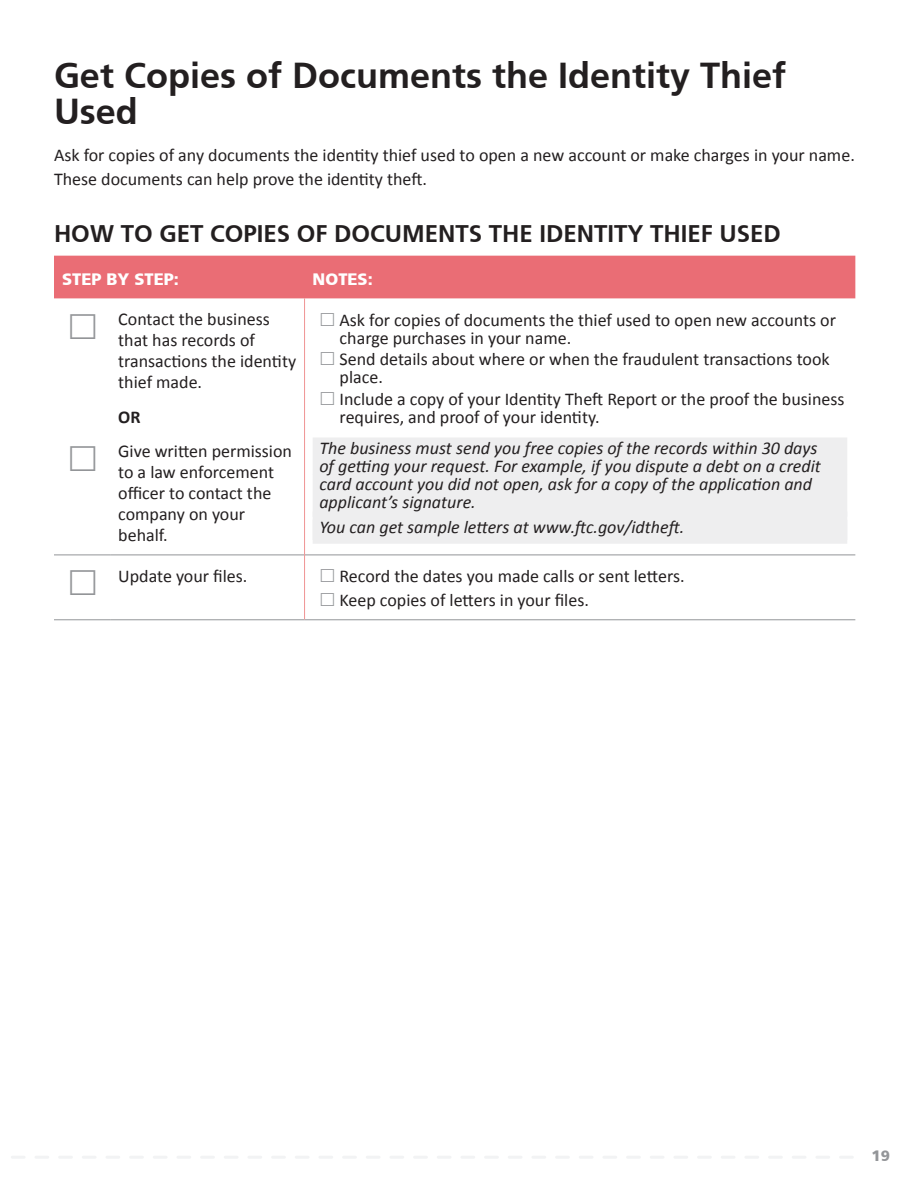
<style>
.page{position:relative;width:918px;height:1188px;background:#fff}
.page>*{position:absolute;margin:0;border:0;box-sizing:border-box;transform-origin:0 0}
.Title2{font:700 36px/36px "Frutiger";color:#231f20}
.Title3{font:700 24px "Frutiger";color:#231f20}
.Table_Mini-check{font:18px/18px "Calibri";color:#231f20}
._5line_TableNote2_co{font:italic 18px/18px "Calibri";color:#231f20}
.Table_Body{font:18px/21px "Calibri";color:#231f20}
.body{font:18px/24px "Calibri";color:#231f20}
.TableNotes_2{font:italic 18px "Calibri";color:#231f20}
.Table_Body-2{font:700 18px "Calibri";color:#231f20}
.Table_Header{font:16.5px "Frutiger B Lack";color:#fff}
.t1{font:15px "Frutiger B Lack";color:#939598}
</style>
<div class="page">
<svg style="left:12px;top:1156px;width:840px;height:2px"></svg>
<div style="left:54px;top:256px;width:801px;height:42px;background:#ea6d75"></div>
<hr style="left:54px;top:555px;width:56px;height:1px;background:#939598">
<hr style="left:110px;top:555px;width:194px;height:1px;background:#939598">
<hr style="left:305px;top:555px;width:550px;height:1px;background:#939598">
<hr style="left:54px;top:619px;width:56px;height:1px;background:#939598">
<hr style="left:110px;top:619px;width:195px;height:1px;background:#939598">
<hr style="left:305px;top:619px;width:550px;height:1px;background:#939598">
<hr style="left:304px;top:298px;width:1px;height:257px;background:#f09494">
<hr style="left:304px;top:555px;width:1px;height:64px;background:#f09494">
<div style="left:313px;top:437px;width:534px;height:38px;background:#eeeeef"></div>
<div style="left:313px;top:475px;width:534px;height:42px;background:#eeeeef"></div>
<div style="left:313px;top:511px;width:534px;height:29px;background:#eeeeef"></div>
<div style="left:313px;top:520px;width:534px;height:24px;background:#eeeeef"></div>
<p class="Title2" style="left:54px;top:57px;width:734px">Get Copies of Documents the Identity Thief<br>Used</p>
<p class="body" style="left:54px;top:143px;width:802px">Ask for copies of any documents the identity thief used to open a new account or make charges in your name.<br>These documents can help prove the identity theft.</p>
<p class="Title3" style="left:54px;top:220px;width:728px">HOW TO GET COPIES OF DOCUMENTS THE IDENTITY THIEF USED</p>
<p class="Table_Header" style="left:62px;top:269px;width:118px">STEP BY STEP:</p>
<p class="Table_Header" style="left:313px;top:269px;width:62px">NOTES:</p>
<p class="Table_Body" style="left:118px;top:309px;width:179px">Contact the business that has records of transactions the identity thief made.</p>
<p class="Table_Body-2" style="left:118px;top:405px;width:24px">OR</p>
<p class="Table_Body" style="left:118px;top:441px;width:175px">Give written permission to a law enforcement officer to contact the company on your behalf.</p>
<p class="Table_Mini-check" style="left:340px;top:311px;width:498px">Ask for copies of documents the thief used to open new accounts or charge purchases in your name.</p>
<p class="Table_Mini-check" style="left:340px;top:350px;width:492px">Send details about where or when the fraudulent transactions took place.</p>
<p class="Table_Mini-check" style="left:340px;top:390px;width:506px">Include a copy of your Identity Theft Report or the proof the business requires, and proof of your identity.</p>
<p class="_5line_TableNote2_co" style="left:319px;top:439px;width:503px">The business must send you free copies of the records within 30 days of getting your request. For example, if you dispute a debt on a credit card account you did not open, ask for a copy of the application and applicant’s signature.</p>
<p class="TableNotes_2" style="left:319px;top:515px;width:366px">You can get sample letters at www.ftc.gov/idtheft.</p>
<p class="Table_Body" style="left:118px;top:565px;width:131px">Update your files.</p>
<p class="Table_Mini-check" style="left:340px;top:567px;width:347px">Record the dates you made calls or sent letters.</p>
<p class="Table_Mini-check" style="left:340px;top:591px;width:251px">Keep copies of letters in your files.</p>
<p class="t1" style="left:872px;top:1147px;width:20px">19</p>
</div>
